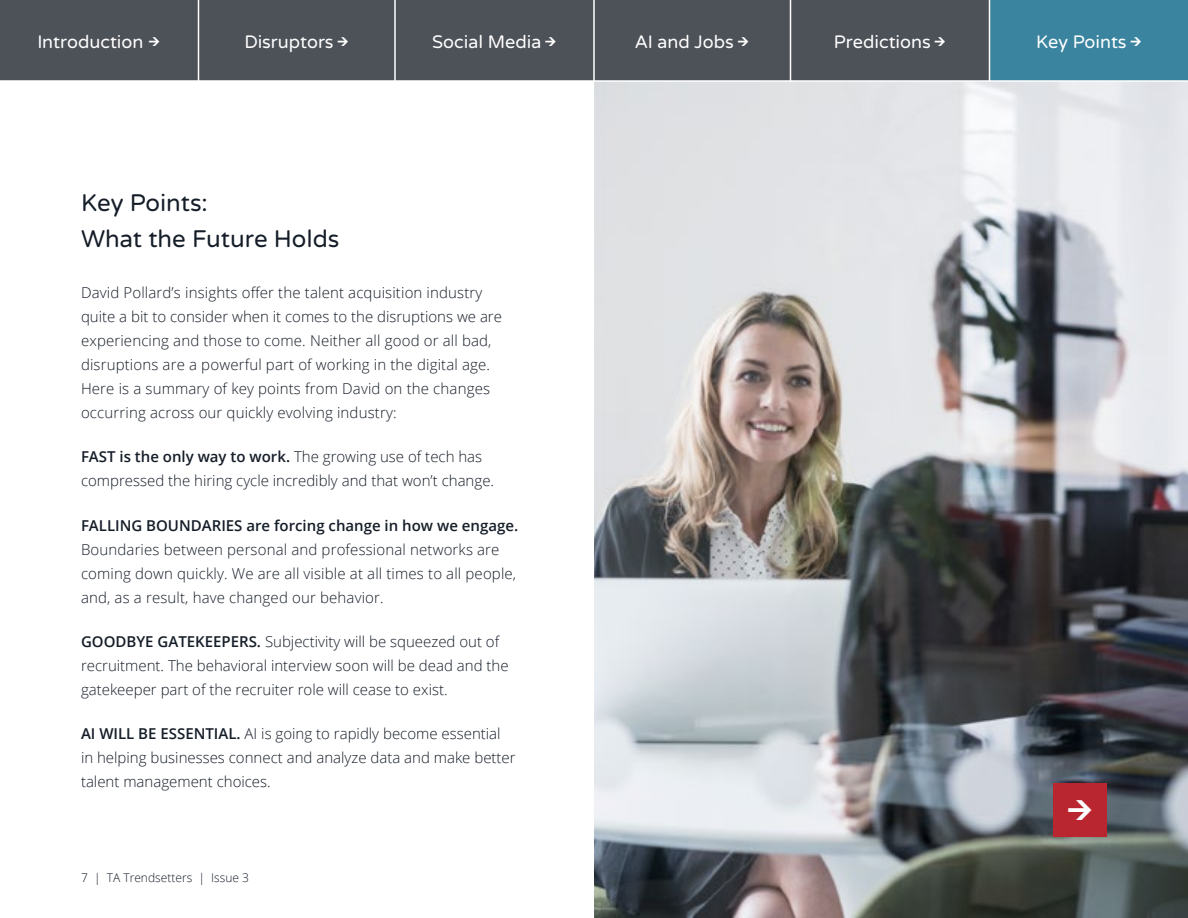
<style>
.page{position:relative;width:1188px;height:918px;background:#fff}
.page>*{position:absolute;margin:0;border:0;box-sizing:border-box;transform-origin:0 0}
.t1{font:24px/36px "Varela Round";color:#151d28}
.t2{font:18px "Varela Round";color:#fff}
.t3{font:300 15px/24px "Open Sans";letter-spacing:.01em;color:#151d28}
.t4{font:600 15px "Open Sans";color:#151d28}
.t5{font:300 12px "Open Sans";color:#151d28}
.s1{font-weight:600}
</style>
<div class="page">
<img style="left:594px;top:82px;width:594px;height:836px">
<div style="left:1053px;top:783px;width:54px;height:54px;background:#ba2630"></div>
<div style="left:0;top:0;width:198px;height:80px;background:#4d5158"></div>
<div style="left:198px;top:0;width:198px;height:80px;background:#4d5158"></div>
<div style="left:396px;top:0;width:197px;height:80px;background:#4d5158"></div>
<div style="left:593px;top:0;width:198px;height:80px;background:#4d5158"></div>
<div style="left:791px;top:0;width:198px;height:80px;background:#4d5158"></div>
<hr style="left:198px;top:0;width:1px;height:84px;background:#fff">
<hr style="left:394px;top:0;width:2px;height:84px;background:#fff">
<hr style="left:593px;top:0;width:2px;height:81px;background:#fff">
<hr style="left:790px;top:0;width:1px;height:81px;background:#fff">
<div style="left:990px;top:0;width:198px;height:80px;background:#3a849f"></div>
<p class="t2" style="left:37px;top:31px;width:108px">Introduction</p>
<p class="t2" style="left:244px;top:31px;width:91px">Disruptors</p>
<p class="t2" style="left:432px;top:31px;width:111px">Social Media</p>
<p class="t2" style="left:635px;top:31px;width:100px">AI and Jobs</p>
<p class="t2" style="left:834px;top:31px;width:98px">Predictions</p>
<p class="t2" style="left:1036px;top:31px;width:92px">Key Points</p>
<h1 class="t1" style="left:81px;top:185px;width:260px">Key Points:<br>What the Future Holds</h1>
<p class="t3" style="left:81px;top:280px;width:423px">David Pollard’s insights offer the talent acquisition industry quite a bit to consider when it comes to the disruptions we are experiencing and those to come. Neither all good or all bad, disruptions are a powerful part of working in the digital age.<br>Here is a summary of key points from David on the changes occurring across our quickly evolving industry:</p>
<p class="t3" style="left:81px;top:444px;width:415px"><span class="s1">FAST is the only way to work.</span> The growing use of tech has compressed the hiring cycle incredibly and that won’t change.</p>
<p class="t4" style="left:81px;top:515px;width:439px">FALLING BOUNDARIES are forcing change in how we engage.</p>
<p class="t3" style="left:81px;top:537px;width:437px">Boundaries between personal and professional networks are coming down quickly. We are all visible at all times to all people, and, as a result, have changed our behavior.</p>
<p class="t3" style="left:81px;top:629px;width:429px"><span class="s1">GOODBYE GATEKEEPERS.</span> Subjectivity will be squeezed out of recruitment. The behavioral interview soon will be dead and the gatekeeper part of the recruiter role will cease to exist.</p>
<p class="t3" style="left:81px;top:721px;width:436px"><span class="s1">AI WILL BE ESSENTIAL.</span> AI is going to rapidly become essential in helping businesses connect and analyze data and make better talent management choices.</p>
<p class="t5" style="left:81px;top:870px;width:170px">7 | TA Trendsetters | Issue 3</p>
</div>
